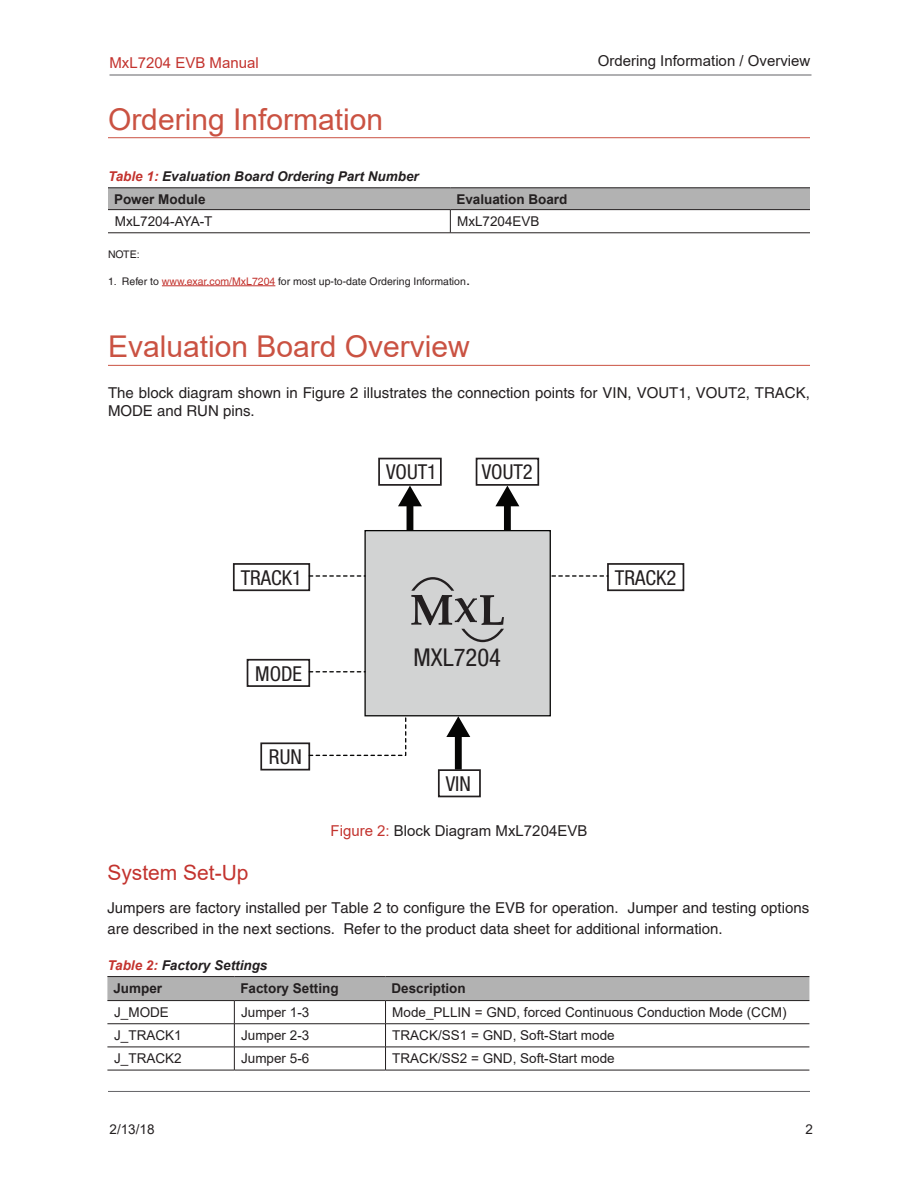
<style>
.page{position:relative;width:918px;height:1188px;background:#fff}
.page>*{position:absolute;margin:0;border:0;box-sizing:border-box;transform-origin:0 0}
.MxL_Heading{font:30px "Arial";color:#ca5242}
.t1{font:condensed 24.6px "Helvetica Neue LT Std";color:#231f20}
.MxL_Sub_Head{font:21px "Arial";color:#c3332e}
.t2{font:condensed 20.55px "Helvetica Neue LT Std";color:#231f20}
.Body_Text{font:15px/18px "Helvetica LT Std";color:#231f20}
.MxL_Figure_Titles{font:15px "Arial";color:#231f20}
.t3{font:15px "Arial";color:#c3332e}
.Mxl_Table_Body_Left{font:13.5px "Arial";color:#231f20}
.Mxl_Table{font:italic 700 13.5px "Arial";color:#231f20}
.Mxl_Table_Heading_Le{font:700 13.5px "Arial";color:#231f20}
.Body_Text-2{font:10.5px "Helvetica LT";color:#231f20}
.s1{color:#c3332e}
.s2{font-size:15px}
</style>
<div class="page">
<hr style="left:110px;top:75px;width:702px;height:1px;background:#636366">
<hr style="left:108px;top:1091px;width:702px;height:1px;background:#636366">
<hr style="left:108px;top:137px;width:702px;height:1px;background:#ca5242">
<hr style="left:162px;top:286px;width:113px;height:1px;background:#c3332e">
<hr style="left:108px;top:365px;width:702px;height:1px;background:#ca5242">
<hr style="left:450px;top:233px;width:360px;height:1px;background:#231f20">
<svg style="left:108px;top:188px;width:702px;height:45px"></svg>
<hr style="left:108px;top:233px;width:342px;height:1px;background:#231f20">
<hr style="left:107px;top:976px;width:127px;height:1px;background:#231f20">
<hr style="left:386px;top:976px;width:423px;height:1px;background:#231f20">
<hr style="left:386px;top:1070px;width:423px;height:1px;background:#231f20">
<hr style="left:234px;top:976px;width:152px;height:1px;background:#231f20">
<hr style="left:234px;top:1070px;width:152px;height:1px;background:#231f20">
<svg style="left:107px;top:977px;width:702px;height:93px"></svg>
<hr style="left:107px;top:1070px;width:127px;height:1px;background:#231f20">
<div style="left:365px;top:531px;width:185px;height:185px;background:#d2d3d3"></div>
<div style="left:364px;top:530px;width:187px;height:186px;border:1px solid #050504"></div>
<svg style="left:411px;top:577px;width:93px;height:65px"></svg>
<div style="left:233px;top:563px;width:77px;height:28px;border:2px solid #231f20"></div>
<svg style="left:309px;top:575px;width:56px;height:2px"></svg>
<div style="left:607px;top:563px;width:77px;height:28px;border:2px solid #231f20"></div>
<svg style="left:552px;top:575px;width:56px;height:2px"></svg>
<div style="left:260px;top:742px;width:50px;height:29px;border:2px solid #231f20"></div>
<svg style="left:308px;top:714px;width:99px;height:43px"></svg>
<div style="left:247px;top:659px;width:63px;height:28px;border:2px solid #231f20"></div>
<svg style="left:309px;top:671px;width:56px;height:1px"></svg>
<div style="left:455px;top:734px;width:7px;height:36px;background:#050504"></div>
<svg style="left:446px;top:716px;width:24px;height:21px"></svg>
<div style="left:438px;top:769px;width:43px;height:28px;border:2px solid #231f20"></div>
<div style="left:407px;top:503px;width:6px;height:27px;background:#050504"></div>
<svg style="left:398px;top:486px;width:24px;height:20px"></svg>
<div style="left:504px;top:503px;width:7px;height:27px;background:#050504"></div>
<svg style="left:495px;top:486px;width:24px;height:20px"></svg>
<div style="left:378px;top:458px;width:64px;height:28px;border:2px solid #231f20"></div>
<div style="left:476px;top:458px;width:63px;height:28px;border:2px solid #231f20"></div>
<p class="t3" style="left:110px;top:52px;width:151px">MxL7204 EVB Manual</p>
<p class="MxL_Heading" style="left:108px;top:99px;width:277px">Ordering Information</p>
<p class="Mxl_Table" style="left:108px;top:167px;width:312px"><span class="s1">Table 1:</span> Evaluation Board Ordering Part Number</p>
<p class="Mxl_Table_Heading_Le" style="left:114px;top:189px;width:93px">Power Module</p>
<p class="Mxl_Table_Heading_Le" style="left:456px;top:189px;width:113px">Evaluation Board</p>
<p class="Mxl_Table_Body_Left" style="left:115px;top:212px;width:99px">MxL7204-AYA-T</p>
<p class="Mxl_Table_Body_Left" style="left:457px;top:212px;width:84px">MxL7204EVB</p>
<p class="Body_Text-2" style="left:108px;top:248px;width:33px">NOTE:</p>
<p class="Body_Text-2" style="left:108px;top:275px;width:364px">1. Refer to <span class="s1">www.exar.com/MxL7204</span> for most up-to-date Ordering Information<span class="s2">.</span></p>
<p class="MxL_Figure_Titles" style="left:598px;top:51px;width:214px">Ordering Information / Overview</p>
<p class="MxL_Heading" style="left:108px;top:326px;width:363px">Evaluation Board Overview</p>
<p class="Body_Text" style="left:108px;top:384px;width:703px">The block diagram shown in Figure 2 illustrates the connection points for VIN, VOUT1, VOUT2, TRACK,<br>MODE and RUN pins.</p>
<p class="t2" style="left:386px;top:460px;width:53px">VOUT1</p>
<p class="t2" style="left:482px;top:460px;width:53px">VOUT2</p>
<p class="t2" style="left:241px;top:566px;width:63px">TRACK1</p>
<p class="t2" style="left:255px;top:661px;width:48px">MODE</p>
<p class="t2" style="left:269px;top:745px;width:35px">RUN</p>
<p class="t1" style="left:414px;top:643px;width:89px">MXL7204</p>
<p class="t2" style="left:615px;top:566px;width:63px">TRACK2</p>
<p class="t2" style="left:446px;top:772px;width:27px">VIN</p>
<p class="MxL_Figure_Titles" style="left:331px;top:820px;width:258px"><span class="s1">Figure 2:</span> Block Diagram MxL7204EVB</p>
<p class="MxL_Sub_Head" style="left:107px;top:859px;width:143px">System Set-Up</p>
<p class="Body_Text" style="left:107px;top:898px;width:703px;line-height:21px">Jumpers are factory installed per Table 2 to configure the EVB for operation. Jumper and testing options are described in the next sections. Refer to the product data sheet for additional information.</p>
<p class="Mxl_Table" style="left:107px;top:956px;width:162px"><span class="s1">Table 2:</span> Factory Settings</p>
<p class="Mxl_Table_Heading_Le" style="left:113px;top:979px;width:50px">Jumper</p>
<p class="Mxl_Table_Heading_Le" style="left:240px;top:979px;width:100px">Factory Setting</p>
<p class="Mxl_Table_Heading_Le" style="left:392px;top:979px;width:76px">Description</p>
<p class="Mxl_Table_Body_Left" style="left:114px;top:1003px;width:56px">J_MODE</p>
<p class="Mxl_Table_Body_Left" style="left:241px;top:1003px;width:70px">Jumper 1-3</p>
<p class="Mxl_Table_Body_Left" style="left:392px;top:1003px;width:396px">Mode_PLLIN = GND, forced Continuous Conduction Mode (CCM)</p>
<p class="Mxl_Table_Body_Left" style="left:114px;top:1026px;width:69px">J_TRACK1</p>
<p class="Mxl_Table_Body_Left" style="left:241px;top:1026px;width:70px">Jumper 2-3</p>
<p class="Mxl_Table_Body_Left" style="left:392px;top:1026px;width:224px">TRACK/SS1 = GND, Soft-Start mode</p>
<p class="Mxl_Table_Body_Left" style="left:114px;top:1049px;width:69px">J_TRACK2</p>
<p class="Mxl_Table_Body_Left" style="left:241px;top:1049px;width:70px">Jumper 5-6</p>
<p class="Mxl_Table_Body_Left" style="left:392px;top:1049px;width:224px">TRACK/SS2 = GND, Soft-Start mode</p>
<p class="Mxl_Table_Body_Left" style="left:110px;top:1119px;width:47px">2/13/18</p>
<p class="Mxl_Table_Body_Left" style="left:805px;top:1119px;width:9px">2</p>
</div>
